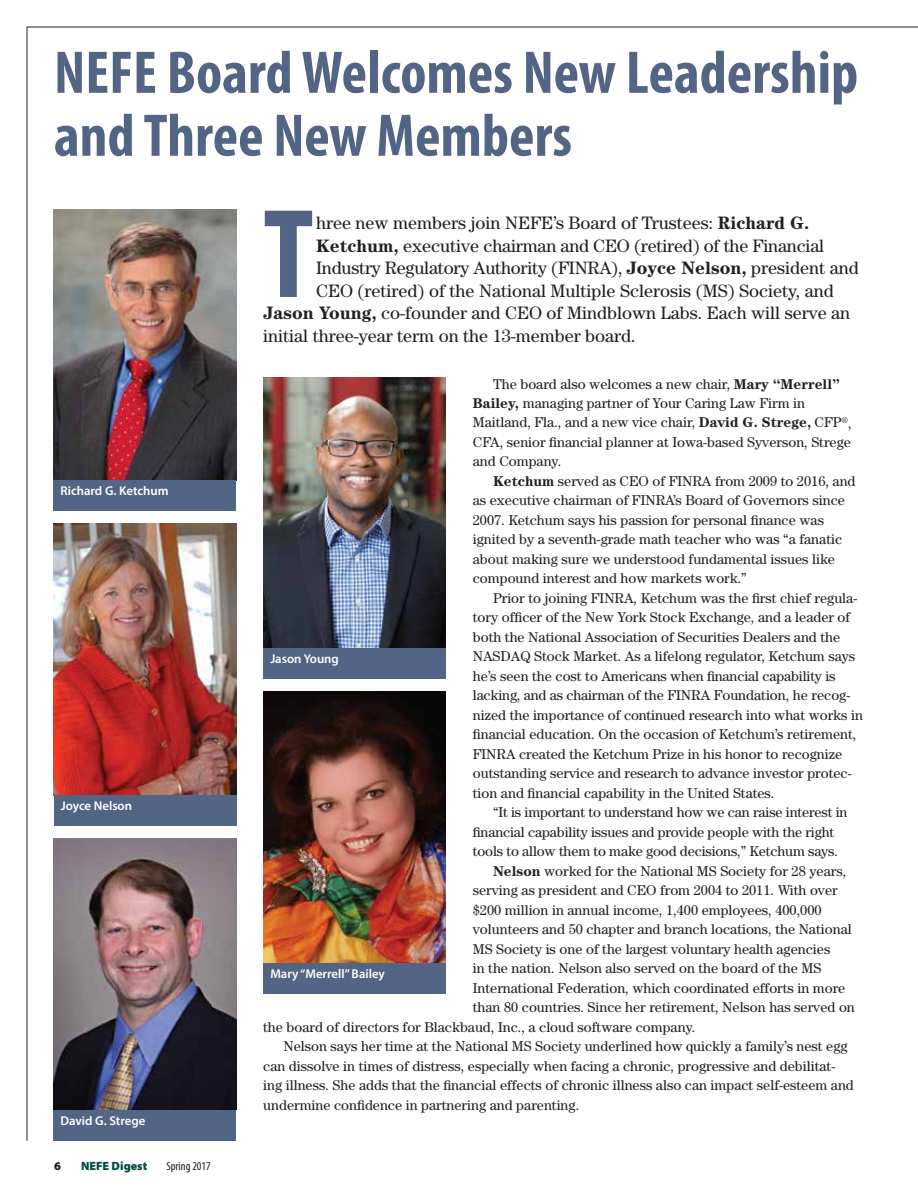
<style>
.page{position:relative;width:918px;height:1188px;background:#fff}
.page>*{position:absolute;margin:0;border:0;box-sizing:border-box;transform-origin:0 0}
.t1{font:700 condensed 127.95px "Myriad Pro";color:#536584}
.t2{font:700 condensed 60.75px/63px "Myriad Pro";color:#536584}
.t3{font:18px "Century";color:#231f20}
.t4{font:14.25px/19.5px "Century";color:#231f20}
.t5{font:600 12.75px "Myriad Pro";color:#fff}
.t6{font:900 12px "Myriad Pro";color:#004d43}
.t7{font:condensed 12px "Myriad Pro";color:#231f20}
.t8{font:900 12px "Myriad Pro";color:#231f20}
.s1{font-weight:700}
</style>
<div class="page">
<hr style="left:27px;top:27px;width:891px;height:1px;background:#231f20">
<hr style="left:27px;top:27px;width:1px;height:1114px;background:#231f20">
<img style="left:54px;top:209px;width:182px;height:271px">
<div style="left:54px;top:480px;width:182px;height:31px;background:#536584"></div>
<img style="left:263px;top:692px;width:183px;height:271px">
<div style="left:264px;top:963px;width:182px;height:31px;background:#536584"></div>
<img style="left:54px;top:524px;width:182px;height:271px">
<div style="left:54px;top:795px;width:182px;height:31px;background:#536584"></div>
<img style="left:54px;top:839px;width:182px;height:271px">
<div style="left:54px;top:1110px;width:182px;height:31px;background:#536584"></div>
<img style="left:263px;top:377px;width:183px;height:271px">
<div style="left:264px;top:648px;width:182px;height:31px;background:#536584"></div>
<h2 class="t2" style="left:54px;top:40px;width:806px">NEFE Board Welcomes New Leadership and Three New Members</h2>
<p class="t5" style="left:60px;top:483px;width:110px">Richard G. Ketchum</p>
<p class="t5" style="left:61px;top:798px;width:73px">Joyce Nelson</p>
<p class="t5" style="left:60px;top:1112px;width:86px">David G. Strege</p>
<p class="t8" style="left:54px;top:1158px;width:8px">6</p>
<p class="t6" style="left:81px;top:1158px;width:68px">NEFE Digest</p>
<p class="t7" style="left:166px;top:1159px;width:46px">Spring 2017</p>
<h1 class="t1" style="left:263px;top:174px;width:52px">T</h1>
<p class="t3" style="left:316px;top:213px;width:495px">hree new members join NEFE’s Board of Trustees: <span class="s1">Richard G.</span></p>
<p class="t3" style="left:316px;top:235px;width:510px"><span class="s1">Ketchum,</span> executive chairman and CEO (retired) of the Financial</p>
<p class="t3" style="left:316px;top:258px;width:544px">Industry Regulatory Authority (FINRA), <span class="s1">Joyce Nelson,</span> president and</p>
<p class="t3" style="left:316px;top:280px;width:519px">CEO (retired) of the National Multiple Sclerosis (MS) Society, and</p>
<p class="t3" style="left:263px;top:303px;width:588px"><span class="s1">Jason Young,</span> co-founder and CEO of Mindblown Labs. Each will serve an</p>
<p class="t3" style="left:263px;top:325px;width:374px">initial three-year term on the 13-member board.</p>
<p class="t4" style="left:473px;top:374px;width:380px;text-indent:20px">The board also welcomes a new chair, <span class="s1">Mary “Merrell” Bailey,</span> managing partner of Your Caring Law Firm in Maitland, Fla., and a new vice chair, <span class="s1">David G. Strege,</span> CFP<sup>®</sup>, CFA, senior financial planner at Iowa-based Syverson, Strege and Company.</p>
<p class="t4" style="left:473px;top:471px;width:384px;text-indent:20px"><span class="s1">Ketchum</span> served as CEO of FINRA from 2009 to 2016, and as executive chairman of FINRA’s Board of Governors since 2007. Ketchum says his passion for personal finance was ignited by a seventh-grade math teacher who was “a fanatic about making sure we understood fundamental issues like compound interest and how markets work.”</p>
<p class="t4" style="left:473px;top:588px;width:392px;text-indent:20px">Prior to joining FINRA, Ketchum was the first chief regula&shy;tory officer of the New York Stock Exchange, and a leader of both the National Association of Securities Dealers and the NASDAQ Stock Market. As a lifelong regulator, Ketchum says he’s seen the cost to Americans when financial capability is lacking, and as chairman of the FINRA Foundation, he recog&shy;nized the importance of continued research into what works in financial education. On the occasion of Ketchum’s retirement, FINRA created the Ketchum Prize in his honor to recognize outstanding service and research to advance investor protec&shy;tion and financial capability in the United States.</p>
<p class="t4" style="left:493px;top:803px;width:356px">“It is important to understand how we can raise interest in</p>
<p class="t4" style="left:473px;top:822px;width:363px">financial capability issues and provide people with the right</p>
<p class="t4" style="left:473px;top:842px;width:367px">tools to allow them to make good decisions,” Ketchum says.</p>
<p class="t4" style="left:493px;top:861px;width:355px"><span class="s1">Nelson</span> worked for the National MS Society for 28 years,</p>
<p class="t4" style="left:473px;top:881px;width:366px">serving as president and CEO from 2004 to 2011. With over</p>
<p class="t4" style="left:473px;top:900px;width:350px">$200 million in annual income, 1,400 employees, 400,000</p>
<p class="t4" style="left:473px;top:919px;width:380px">volunteers and 50 chapter and branch locations, the National</p>
<p class="t4" style="left:473px;top:939px;width:359px">MS Society is one of the largest voluntary health agencies</p>
<p class="t4" style="left:473px;top:958px;width:350px">in the nation. Nelson also served on the board of the MS</p>
<p class="t4" style="left:473px;top:978px;width:374px">International Federation, which coordinated efforts in more</p>
<p class="t4" style="left:473px;top:997px;width:384px">than 80 countries. Since her retirement, Nelson has served on</p>
<p class="t4" style="left:263px;top:1017px;width:434px">the board of directors for Blackbaud, Inc., a cloud software company.</p>
<p class="t4" style="left:283px;top:1036px;width:566px">Nelson says her time at the National MS Society underlined how quickly a family’s nest egg</p>
<p class="t4" style="left:263px;top:1056px;width:574px">can dissolve in times of distress, especially when facing a chronic, progressive and debilitat-</p>
<p class="t4" style="left:263px;top:1075px;width:592px">ing illness. She adds that the financial effects of chronic illness also can impact self-esteem and</p>
<p class="t4" style="left:263px;top:1095px;width:317px">undermine confidence in partnering and parenting.</p>
<p class="t5" style="left:270px;top:651px;width:70px">Jason Young</p>
<p class="t5" style="left:270px;top:965px;width:116px">Mary “Merrell” Bailey</p>
</div>
